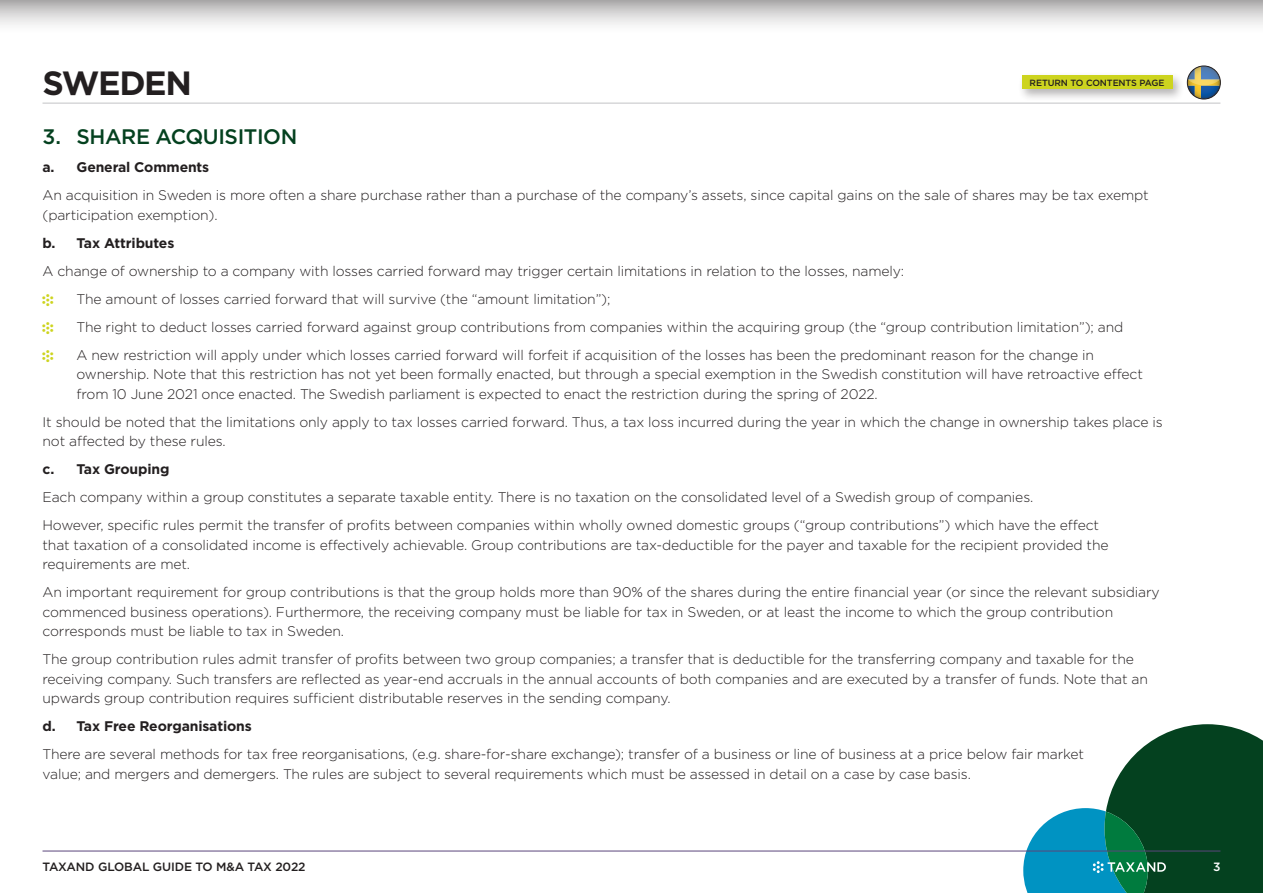
<style>
.page{position:relative;width:1263px;height:893px;background:#fff}
.page>*{position:absolute;margin:0;border:0;box-sizing:border-box;transform-origin:0 0}
.t1{font:700 33.6px "Gotham";letter-spacing:-.04em;color:#231f20}
.t2{font:500 21px "Gotham";letter-spacing:-.02em;color:#04411f}
.Body_Text{font:300 13.95px/19.5px "Gotham";letter-spacing:-.01em;color:#231f20}
.t3{font:700 13.95px "Gotham";letter-spacing:-.01em;color:#231f20}
.t4{font:500 12px "Gotham";letter-spacing:-.01em;color:#231f20}
.t5{font:500 12px "Gotham";color:#fff}
.t6{font:500 9px "Gotham";letter-spacing:-.01em;color:#231f20}
.s1{font-family:"Taxand Marque";font-weight:400;color:#cdd41f}
</style>
<div class="page">
<svg style="left:1023px;top:724px;width:240px;height:169px"></svg>
<svg style="left:0;top:0;width:1263px;height:25px;background:#d2d1d1"></svg>
<svg style="left:1186px;top:75px;width:35px;height:24px"></svg>
<img style="left:1188px;top:66px;width:31px;height:19px">
<div style="left:1187px;top:66px;width:33px;height:33px;border:1px solid #231f20;border-radius:50%"></div>
<hr style="left:43px;top:103px;width:1177px;height:1px;background:#c2c3c5">
<hr style="left:43px;top:851px;width:1177px;height:1px;background:#5b457b">
<div style="left:1018px;top:71px;width:166px;height:31px;background:#231f20;opacity:.33"></div>
<div style="left:1022px;top:75px;width:150px;height:14px;background:#cdd41f"></div>
<h1 class="t1" style="left:43px;top:61px;width:151px">Sweden</h1>
<p class="t6" style="left:1030px;top:77px;width:136px">RETURN TO CONTENTS PAGE</p>
<p class="t2" style="left:43px;top:123px;width:256px">3. SHARE ACQUISITION</p>
<p class="t3" style="left:43px;top:158px;width:168px">a. General Comments</p>
<p class="Body_Text" style="left:43px;top:185px;width:1108px">An acquisition in Sweden is more often a share purchase rather than a purchase of the company’s assets, since capital gains on the sale of shares may be tax exempt (participation exemption).</p>
<p class="t3" style="left:43px;top:234px;width:133px">b. Tax Attributes</p>
<p class="Body_Text" style="left:43px;top:261px;width:863px">A change of ownership to a company with losses carried forward may trigger certain limitations in relation to the losses, namely:</p>
<p class="Body_Text" style="left:43px;top:289px;width:569px"><span class="s1">•</span> The amount of losses carried forward that will survive (the “amount limitation”);</p>
<p class="Body_Text" style="left:43px;top:317px;width:1082px"><span class="s1">•</span> The right to deduct losses carried forward against group contributions from companies within the acquiring group (the “group contribution limitation”); and</p>
<p class="Body_Text" style="left:77px;top:345px;width:1068px;text-indent:-34px"><span class="s1">•</span> A new restriction will apply under which losses carried forward will forfeit if acquisition of the losses has been the predominant reason for the change in ownership. Note that this restriction has not yet been formally enacted, but through a special exemption in the Swedish constitution will have retroactive effect from 10 June 2021 once enacted. The Swedish parliament is expected to enact the restriction during the spring of 2022.</p>
<p class="Body_Text" style="left:43px;top:412px;width:1122px">It should be noted that the limitations only apply to tax losses carried forward. Thus, a tax loss incurred during the year in which the change in ownership takes place is not affected by these rules.</p>
<p class="t3" style="left:43px;top:460px;width:128px">c. Tax Grouping</p>
<p class="Body_Text" style="left:43px;top:487px;width:992px">Each company within a group constitutes a separate taxable entity. There is no taxation on the consolidated level of a Swedish group of companies.</p>
<p class="Body_Text" style="left:43px;top:515px;width:1068px">However, specific rules permit the transfer of profits between companies within wholly owned domestic groups (“group contributions”) which have the effect that taxation of a consolidated income is effectively achievable. Group contributions are tax-deductible for the payer and taxable for the recipient provided the requirements are met.</p>
<p class="Body_Text" style="left:43px;top:582px;width:1119px">An important requirement for group contributions is that the group holds more than 90% of the shares during the entire financial year (or since the relevant subsidiary commenced business operations). Furthermore, the receiving company must be liable for tax in Sweden, or at least the income to which the group contribution corresponds must be liable to tax in Sweden.</p>
<p class="Body_Text" style="left:43px;top:649px;width:1107px">The group contribution rules admit transfer of profits between two group companies; a transfer that is deductible for the transferring company and taxable for the receiving company. Such transfers are reflected as year-end accruals in the annual accounts of both companies and are executed by a transfer of funds. Note that an upwards group contribution requires sufficient distributable reserves in the sending company.</p>
<p class="t3" style="left:43px;top:717px;width:211px">d. Tax Free Reorganisations</p>
<p class="Body_Text" style="left:43px;top:744px;width:1043px">There are several methods for tax free reorganisations, (e.g. share-for-share exchange); transfer of a business or line of business at a price below fair market value; and mergers and demergers. The rules are subject to several requirements which must be assessed in detail on a case by case basis.</p>
<p class="t4" style="left:43px;top:859px;width:265px">TAXAND GLOBAL GUIDE TO M&amp;A TAX 2022</p>
<p class="t5" style="left:1213px;top:859px;width:9px">3</p>
</div>
